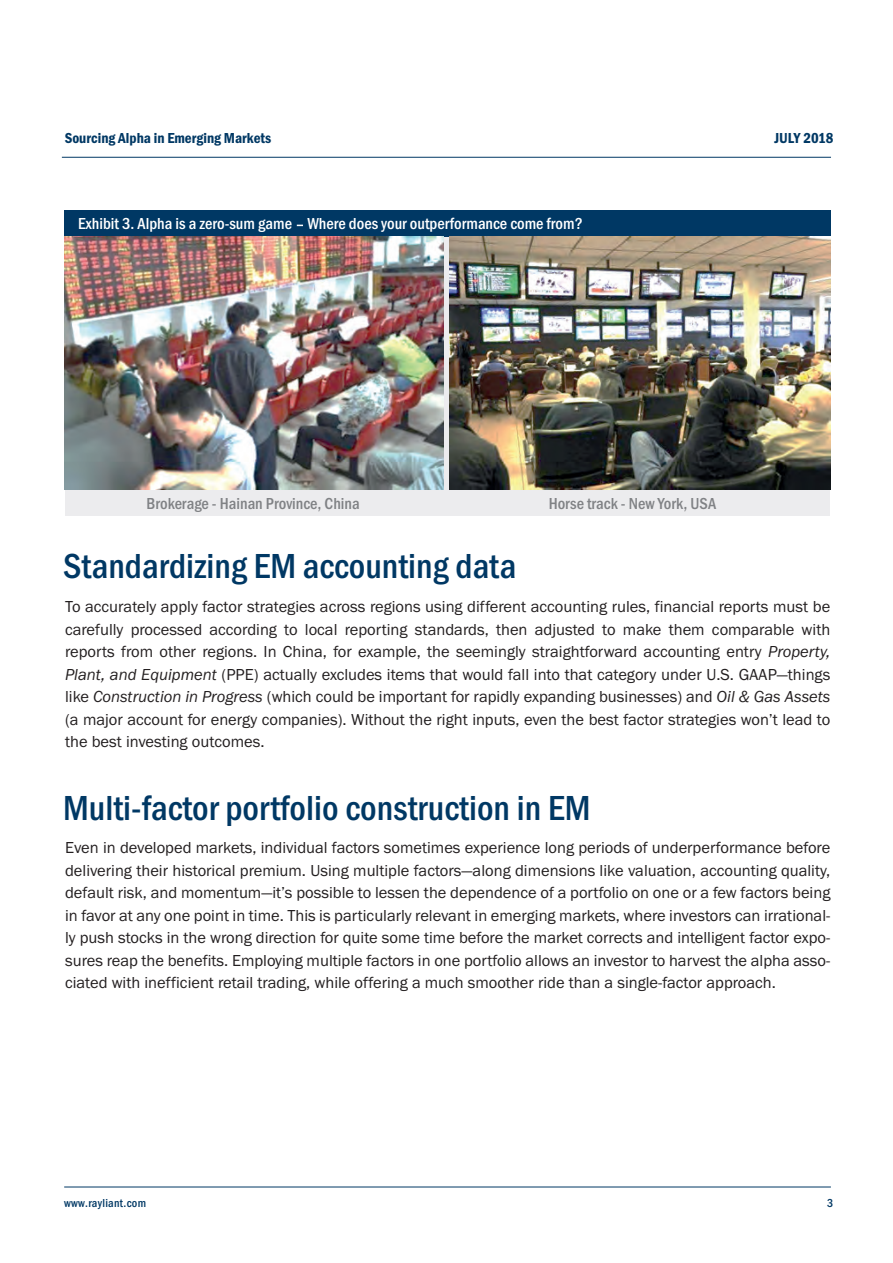
<style>
.page{position:relative;width:893px;height:1263px;background:#fff}
.page>*{position:absolute;margin:0;border:0;box-sizing:border-box;transform-origin:0 0}
.t1{font:500 condensed 36px "Franklin Got T";color:#003864}
.t2{font:16.5px/22.5px "Franklin Got T";color:#231f20;text-align:justify}
.t3{font:500 condensed 16.5px "Franklin Got T";color:#fff}
.t4{font:500 condensed 16.5px "Franklin Got T";color:#808285}
.t5{font:600 condensed 15px "Franklin Got T";color:#003864}
.t6{font:500 condensed 12px "Franklin Gothic";letter-spacing:.025em;color:#003864}
.s1{font-style:italic}
</style>
<div class="page">
<div style="left:66px;top:218px;width:764px;height:298px;background:#ececee"></div>
<hr style="left:62px;top:157px;width:769px;height:1px;background:#003864">
<hr style="left:64px;top:1187px;width:767px;height:1px;background:#003864">
<div style="left:65px;top:210px;width:766px;height:27px;background:#003864"></div>
<img style="left:65px;top:237px;width:379px;height:253px">
<img style="left:449px;top:237px;width:381px;height:252px">
<p class="t5" style="left:65px;top:129px;width:208px">Sourcing Alpha in Emerging Markets</p>
<p class="t5" style="left:774px;top:129px;width:61px">JULY 2018</p>
<p class="t3" style="left:78px;top:215px;width:506px">Exhibit 3. Alpha is a zero-sum game Where does your outperformance come from?</p>
<p class="t4" style="left:146px;top:494px;width:215px">Brokerage - Hainan Province, China</p>
<p class="t4" style="left:549px;top:494px;width:169px">Horse track - New York, USA</p>
<h1 class="t1" style="left:63px;top:545px;width:455px">Standardizing EM accounting data</h1>
<p class="t2" style="left:65px;top:595px;width:767px">To accurately apply factor strategies across regions using different accounting rules, financial reports must be carefully processed according to local reporting standards, then adjusted to make them comparable with reports from other regions. In China, for example, the seemingly straightforward accounting entry <span class="s1">Property, Plant, and Equipment</span> (PPE) actually excludes items that would fall into that category under U.S. GAAP—things like <span class="s1">Construction in Progress</span> (which could be important for rapidly expanding businesses) and <span class="s1">Oil &amp; Gas Assets </span>(a major account for energy companies). Without the right inputs, even the best factor strategies won’t lead to the best investing outcomes.</p>
<h1 class="t1" style="left:63px;top:788px;width:529px">Multi-factor portfolio construction in EM</h1>
<p class="t2" style="left:65px;top:836px;width:767px">Even in developed markets, individual factors sometimes experience long periods of underperformance before delivering their historical premium. Using multiple factors—along dimensions like valuation, accounting quality, default risk, and momentum—it’s possible to lessen the dependence of a portfolio on one or a few factors being in favor at any one point in time. This is particularly relevant in emerging markets, where investors can irrational&shy;ly push stocks in the wrong direction for quite some time before the market corrects and intelligent factor expo&shy;sures reap the benefits. Employing multiple factors in one portfolio allows an investor to harvest the alpha asso&shy;ciated with inefficient retail trading, while offering a much smoother ride than a single-factor approach.</p>
<p class="t6" style="left:64px;top:1196px;width:84px">www.rayliant.com</p>
<p class="t6" style="left:827px;top:1196px;width:8px">3</p>
</div>
